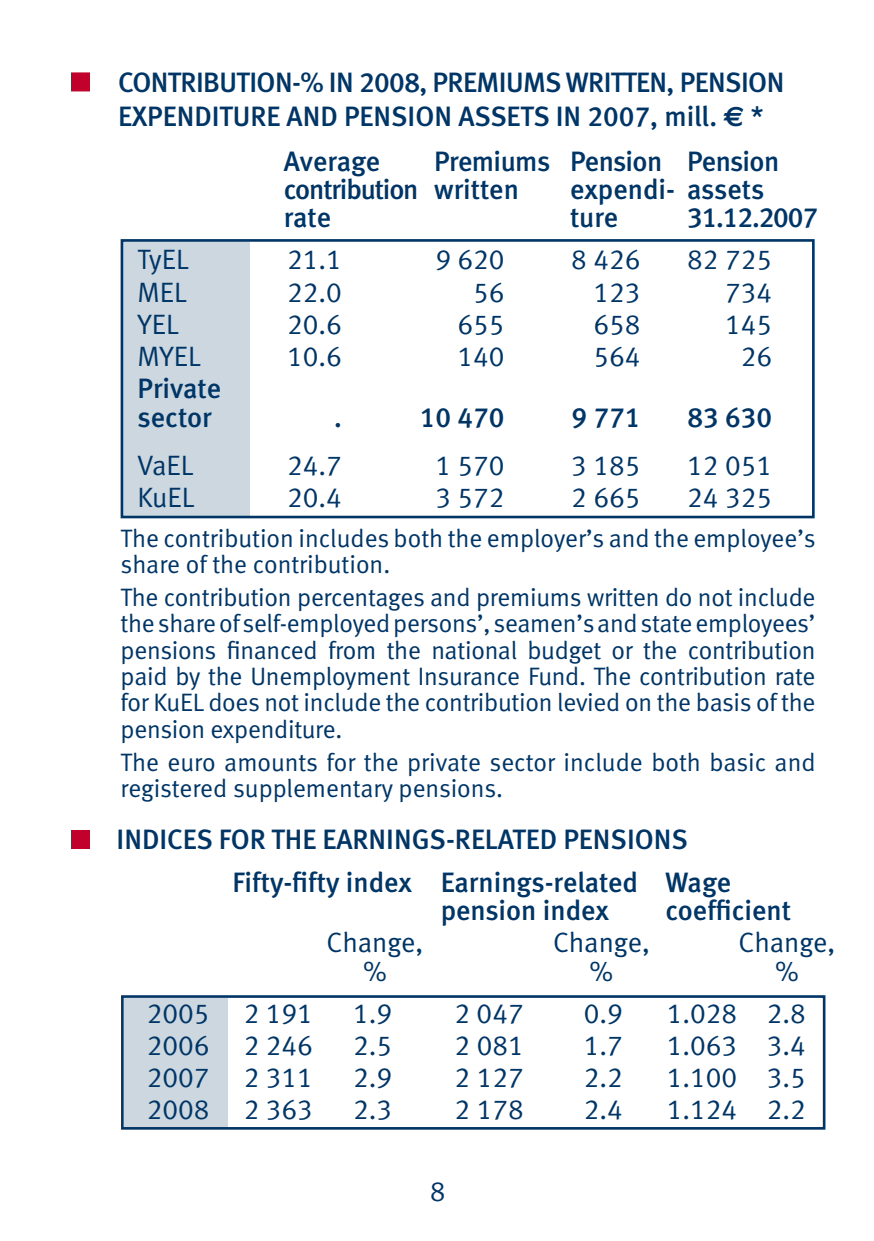
<style>
.page{position:relative;width:874px;height:1241px;background:#fff}
.page>*{position:absolute;margin:0;border:0;box-sizing:border-box;transform-origin:0 0}
.t1{font:28px/28px "Meta Normal LF";color:#003566;text-align:center}
.t2{font:28px/28px "Meta Medium LF";color:#003566}
.t3{font:28px/28px "Meta Medium LF";letter-spacing:-.02em;color:#003566}
.t4{font:28px/28px "Meta Medium LF";letter-spacing:-.04em;color:#003566}
.t5{font:28px/56px "Meta Medium LF";letter-spacing:-.03em;color:#003566}
.t6{font:28px "Meta Normal";color:#003566}
.t7{font:25.2px/26.2px "Meta Normal";color:#003566}
.s1{font-family:"Euro Sans";font-weight:700}
</style>
<div class="page">
<div style="left:124px;top:997px;width:103px;height:130px;background:#ccd7e0"></div>
<div style="left:121px;top:995px;width:704px;height:134px;border:3px solid #003566"></div>
<div style="left:123px;top:241px;width:127px;height:275px;background:#ccd7e0"></div>
<div style="left:121px;top:239px;width:693px;height:279px;border:3px solid #003566"></div>
<div style="left:71px;top:72px;width:19px;height:19px;background:#c1002b"></div>
<div style="left:71px;top:830px;width:19px;height:19px;background:#c1002b"></div>
<p class="t3" style="left:118px;top:65px;width:667px;line-height:33.6px">CONTRIBUTION-% IN 2008, PREMIUMS WRITTEN, PENSION<br>EXPENDITURE AND PENSION ASSETS IN 2007, mill. <span class="s1">e</span> *</p>
<p class="t4" style="left:284px;top:147px;width:136px">Average contribution rate</p>
<p class="t3" style="left:434px;top:147px;width:118px">Premiums written</p>
<p class="t2" style="left:570px;top:147px;width:196px">Pension expendi- assets ture</p>
<p class="t5" style="left:687px;top:133px;width:132px">Pension<br>31.12.2007</p>
<p class="t1" style="left:137px;top:245px;width:53px">TyEL</p>
<p class="t1" style="left:287px;top:245px;width:56px">21.1</p>
<p class="t1" style="left:435px;top:245px;width:71px">9 620</p>
<p class="t1" style="left:571px;top:245px;width:71px">8 426</p>
<p class="t1" style="left:687px;top:245px;width:86px">82 725</p>
<p class="t1" style="left:137px;top:277px;width:51px">MEL</p>
<p class="t1" style="left:287px;top:277px;width:56px">22.0</p>
<p class="t1" style="left:473px;top:277px;width:33px">56</p>
<p class="t1" style="left:593px;top:277px;width:49px">123</p>
<p class="t1" style="left:725px;top:277px;width:49px">734</p>
<p class="t1" style="left:137px;top:309px;width:43px">YEL</p>
<p class="t1" style="left:287px;top:309px;width:56px">20.6</p>
<p class="t1" style="left:457px;top:309px;width:49px">655</p>
<p class="t1" style="left:593px;top:309px;width:49px">658</p>
<p class="t1" style="left:725px;top:309px;width:49px">145</p>
<p class="t1" style="left:137px;top:342px;width:65px">MYEL</p>
<p class="t1" style="left:287px;top:342px;width:56px">10.6</p>
<p class="t1" style="left:457px;top:342px;width:49px">140</p>
<p class="t1" style="left:593px;top:342px;width:49px">564</p>
<p class="t1" style="left:740px;top:342px;width:33px">26</p>
<p class="t2" style="left:137px;top:373px;width:85px;line-height:29.8px">Private sector</p>
<p class="t2" style="left:420px;top:403px;width:86px">10 470</p>
<p class="t2" style="left:571px;top:403px;width:71px">9 771</p>
<p class="t2" style="left:687px;top:403px;width:86px">83 630</p>
<p class="t2" style="left:334px;top:403px;width:9px">.</p>
<p class="t1" style="left:137px;top:451px;width:57px">VaEL</p>
<p class="t1" style="left:287px;top:451px;width:56px">24.7</p>
<p class="t1" style="left:435px;top:451px;width:71px">1 570</p>
<p class="t1" style="left:571px;top:451px;width:71px">3 185</p>
<p class="t1" style="left:687px;top:451px;width:86px">12 051</p>
<p class="t1" style="left:137px;top:483px;width:59px">KuEL</p>
<p class="t1" style="left:287px;top:483px;width:56px">20.4</p>
<p class="t1" style="left:435px;top:483px;width:71px">3 572</p>
<p class="t1" style="left:571px;top:483px;width:71px">2 665</p>
<p class="t1" style="left:687px;top:483px;width:86px">24 325</p>
<p class="t7" style="left:121px;top:524px;width:696px">The contribution includes both the employer’s and the employee’s share of the contribution.</p>
<p class="t7" style="left:121px;top:584px;width:696px;text-align:justify">The contribution percentages and premiums written do not include the share of self-employed persons’, seamen’s and state employees’ pensions financed from the national budget or the contribution paid by the Unemployment Insurance Fund. The contribution rate for KuEL does not include the contribution levied on the basis of the pension expenditure.</p>
<p class="t7" style="left:121px;top:748px;width:696px">The euro amounts for the private sector include both basic and registered supplementary pensions.</p>
<p class="t2" style="left:117px;top:825px;width:572px">INDICES FOR THE EARNINGS-RELATED PENSIONS</p>
<p class="t2" style="left:440px;top:868px;width:199px;text-indent:-208px">Fifty-fifty index Earnings-related pension index</p>
<p class="t2" style="left:665px;top:868px;width:127px">Wage coefficient</p>
<p class="t1" style="left:326px;top:928px;width:98px">Change, %</p>
<p class="t1" style="left:553px;top:928px;width:98px">Change, %</p>
<p class="t1" style="left:738px;top:928px;width:98px">Change, %</p>
<p class="t1" style="left:147px;top:998px;width:168px">2005 2 191</p>
<p class="t1" style="left:353px;top:998px;width:41px">1.9</p>
<p class="t1" style="left:454px;top:998px;width:71px">2 047</p>
<p class="t1" style="left:583px;top:998px;width:41px">0.9</p>
<p class="t1" style="left:666px;top:998px;width:141px">1.028 2.8</p>
<p class="t1" style="left:147px;top:1030px;width:168px">2006 2 246</p>
<p class="t1" style="left:353px;top:1030px;width:41px">2.5</p>
<p class="t1" style="left:454px;top:1030px;width:71px">2 081</p>
<p class="t1" style="left:583px;top:1030px;width:41px">1.7</p>
<p class="t1" style="left:666px;top:1030px;width:141px">1.063 3.4</p>
<p class="t1" style="left:147px;top:1063px;width:168px">2007 2 311</p>
<p class="t1" style="left:353px;top:1063px;width:41px">2.9</p>
<p class="t1" style="left:454px;top:1063px;width:71px">2 127</p>
<p class="t1" style="left:583px;top:1063px;width:41px">2.2</p>
<p class="t1" style="left:666px;top:1063px;width:141px">1.100 3.5</p>
<p class="t1" style="left:147px;top:1095px;width:168px">2008 2 363</p>
<p class="t1" style="left:353px;top:1095px;width:41px">2.3</p>
<p class="t1" style="left:454px;top:1095px;width:71px">2 178</p>
<p class="t1" style="left:584px;top:1095px;width:41px">2.4</p>
<p class="t1" style="left:666px;top:1095px;width:141px">1.124 2.2</p>
<p class="t6" style="left:429px;top:1175px;width:17px">8</p>
</div>
